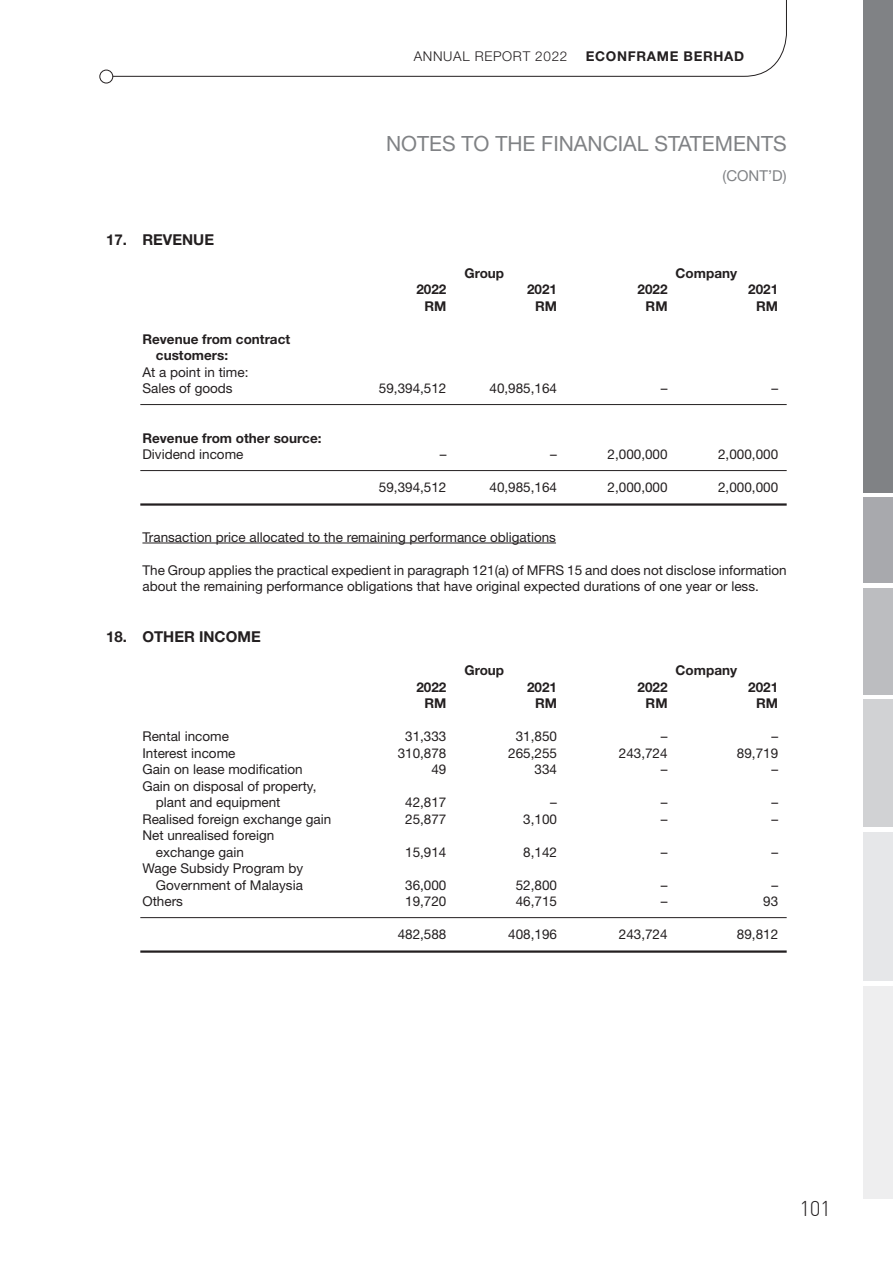
<style>
.page{position:relative;width:893px;height:1263px;background:#fff}
.page>*{position:absolute;margin:0;border:0;box-sizing:border-box;transform-origin:0 0}
.t1{font:21px "Helvetica Neue LT Std";color:#808285}
.t2{font:300 21px "DINCE";color:#231f20}
.t3{font:700 15px "Helvetica Neue LT Std";color:#231f20}
.t4{font:15px "Helvetica Neue LT Std";color:#808285}
.t5{font:13.5px/16.5px "Helvetica Neue LT Std";color:#231f20}
.t6{font:700 13.5px/16.5px "Helvetica Neue LT Std";color:#231f20}
.t7{font:300 13.5px "Helvetica Neue LT Std";letter-spacing:.05em;color:#231f20}
.t8{font:700 13.5px "Helvetica Neue LT Std";letter-spacing:.05em;color:#231f20}
.s1{font-weight:400}
</style>
<div class="page">
<div style="left:863px;top:986px;width:30px;height:213px;background:#eeeeef"></div>
<div style="left:863px;top:832px;width:30px;height:149px;background:#e6e7e9"></div>
<div style="left:863px;top:699px;width:30px;height:128px;background:#d1d2d4"></div>
<div style="left:863px;top:588px;width:30px;height:106px;background:#bcbdc0"></div>
<div style="left:863px;top:498px;width:30px;height:85px;background:#a8a9ad"></div>
<div style="left:863px;top:0;width:30px;height:492px;background:#808285"></div>
<svg style="left:106px;top:0;width:681px;height:77px"></svg>
<div style="left:100px;top:70px;width:13px;height:13px;background:#fff;border-radius:50%"></div>
<div style="left:99px;top:70px;width:14px;height:13px;border:1px solid #231f20;border-radius:50%"></div>
<hr style="left:140px;top:404px;width:647px;height:1px;background:#231f20">
<hr style="left:140px;top:470px;width:647px;height:1px;background:#231f20">
<hr style="left:140px;top:503px;width:647px;height:3px;background:#231f20">
<hr style="left:142px;top:543px;width:414px;height:1px;background:#231f20">
<hr style="left:140px;top:917px;width:647px;height:1px;background:#231f20">
<hr style="left:140px;top:950px;width:647px;height:3px;background:#231f20">
<p class="t7" style="left:414px;top:48px;width:155px">ANNUAL REPORT 2022</p>
<p class="t8" style="left:586px;top:48px;width:160px">ECONFRAME BERHAD</p>
<p class="t3" style="left:106px;top:230px;width:109px">17. REVENUE</p>
<p class="t1" style="left:386px;top:131px;width:402px">NOTES TO THE FINANCIAL STATEMENTS</p>
<p class="t4" style="left:722px;top:166px;width:16px">(cont</p>
<p class="t4" style="left:768px;top:166px;width:20px">’d)</p>
<p class="t6" style="left:464px;top:264px;width:41px">Group</p>
<p class="t6" style="left:676px;top:264px;width:63px">Company</p>
<p class="t6" style="left:416px;top:281px;width:32px">2022</p>
<p class="t6" style="left:527px;top:281px;width:32px">2021</p>
<p class="t6" style="left:638px;top:281px;width:32px">2022</p>
<p class="t6" style="left:748px;top:281px;width:32px">2021</p>
<p class="t6" style="left:424px;top:297px;width:23px">RM</p>
<p class="t6" style="left:535px;top:297px;width:23px">RM</p>
<p class="t6" style="left:646px;top:297px;width:23px">RM</p>
<p class="t6" style="left:756px;top:297px;width:23px">RM</p>
<p class="t6" style="left:142px;top:330px;width:149px">Revenue from contract</p>
<p class="t6" style="left:156px;top:347px;width:74px">customers:</p>
<p class="t5" style="left:142px;top:363px;width:108px">At a point in time:</p>
<p class="t5" style="left:142px;top:380px;width:92px">Sales of goods</p>
<p class="t5" style="left:379px;top:380px;width:69px">59,394,512</p>
<p class="t5" style="left:489px;top:380px;width:69px">40,985,164</p>
<p class="t5" style="left:661px;top:380px;width:8px">–</p>
<p class="t5" style="left:771px;top:380px;width:8px">–</p>
<p class="t6" style="left:142px;top:429px;width:181px">Revenue from other source:<br><span class="s1">Dividend income</span></p>
<p class="t5" style="left:440px;top:446px;width:8px">–</p>
<p class="t5" style="left:550px;top:446px;width:8px">–</p>
<p class="t5" style="left:608px;top:446px;width:62px">2,000,000</p>
<p class="t5" style="left:718px;top:446px;width:62px">2,000,000</p>
<p class="t5" style="left:379px;top:479px;width:69px">59,394,512</p>
<p class="t5" style="left:489px;top:479px;width:69px">40,985,164</p>
<p class="t5" style="left:608px;top:479px;width:62px">2,000,000</p>
<p class="t5" style="left:718px;top:479px;width:62px">2,000,000</p>
<p class="t5" style="left:142px;top:528px;width:415px">Transaction price allocated to the remaining performance obligations</p>
<p class="t5" style="left:142px;top:561px;width:646px">The Group applies the practical expedient in paragraph 121(a) of MFRS 15 and does not disclose information about the remaining performance obligations that have original expected durations of one year or less.</p>
<p class="t3" style="left:106px;top:627px;width:156px">18. OTHER INCOME</p>
<p class="t6" style="left:464px;top:662px;width:41px">Group</p>
<p class="t6" style="left:676px;top:662px;width:63px">Company</p>
<p class="t6" style="left:416px;top:678px;width:32px">2022</p>
<p class="t6" style="left:527px;top:678px;width:32px">2021</p>
<p class="t6" style="left:638px;top:678px;width:32px">2022</p>
<p class="t6" style="left:748px;top:678px;width:32px">2021</p>
<p class="t6" style="left:424px;top:695px;width:23px">RM</p>
<p class="t6" style="left:535px;top:695px;width:23px">RM</p>
<p class="t6" style="left:646px;top:695px;width:23px">RM</p>
<p class="t6" style="left:756px;top:695px;width:23px">RM</p>
<p class="t5" style="left:142px;top:728px;width:88px">Rental income</p>
<p class="t5" style="left:405px;top:728px;width:43px">31,333</p>
<p class="t5" style="left:516px;top:728px;width:43px">31,850</p>
<p class="t5" style="left:661px;top:728px;width:8px">–</p>
<p class="t5" style="left:771px;top:728px;width:8px">–</p>
<p class="t5" style="left:142px;top:744px;width:95px">Interest income</p>
<p class="t5" style="left:398px;top:744px;width:50px">310,878</p>
<p class="t5" style="left:508px;top:744px;width:50px">265,255</p>
<p class="t5" style="left:619px;top:744px;width:50px">243,724</p>
<p class="t5" style="left:737px;top:744px;width:43px">89,719</p>
<p class="t5" style="left:142px;top:761px;width:162px">Gain on lease modification</p>
<p class="t5" style="left:431px;top:761px;width:17px">49</p>
<p class="t5" style="left:534px;top:761px;width:24px">334</p>
<p class="t5" style="left:661px;top:761px;width:8px">–</p>
<p class="t5" style="left:771px;top:761px;width:8px">–</p>
<p class="t5" style="left:156px;top:777px;width:162px;text-indent:-13px">Gain on disposal of property, plant and equipment</p>
<p class="t5" style="left:405px;top:794px;width:43px">42,817</p>
<p class="t5" style="left:550px;top:794px;width:8px">–</p>
<p class="t5" style="left:661px;top:794px;width:8px">–</p>
<p class="t5" style="left:771px;top:794px;width:8px">–</p>
<p class="t5" style="left:142px;top:810px;width:190px">Realised foreign exchange gain</p>
<p class="t5" style="left:405px;top:810px;width:43px">25,877</p>
<p class="t5" style="left:523px;top:810px;width:35px">3,100</p>
<p class="t5" style="left:661px;top:810px;width:8px">–</p>
<p class="t5" style="left:771px;top:810px;width:8px">–</p>
<p class="t5" style="left:156px;top:827px;width:120px;text-indent:-13px">Net unrealised foreign exchange gain</p>
<p class="t5" style="left:405px;top:843px;width:43px">15,914</p>
<p class="t5" style="left:523px;top:843px;width:35px">8,142</p>
<p class="t5" style="left:661px;top:843px;width:8px">–</p>
<p class="t5" style="left:771px;top:843px;width:8px">–</p>
<p class="t5" style="left:142px;top:860px;width:162px;text-align:right">Wage Subsidy Program by<br>Government of Malaysia</p>
<p class="t5" style="left:405px;top:876px;width:43px">36,000</p>
<p class="t5" style="left:516px;top:876px;width:43px">52,800</p>
<p class="t5" style="left:661px;top:876px;width:8px">–</p>
<p class="t5" style="left:771px;top:876px;width:8px">–</p>
<p class="t5" style="left:142px;top:893px;width:42px">Others</p>
<p class="t5" style="left:405px;top:893px;width:43px">19,720</p>
<p class="t5" style="left:516px;top:893px;width:43px">46,715</p>
<p class="t5" style="left:661px;top:893px;width:8px">–</p>
<p class="t5" style="left:763px;top:893px;width:17px">93</p>
<p class="t5" style="left:398px;top:926px;width:50px">482,588</p>
<p class="t5" style="left:508px;top:926px;width:50px">408,196</p>
<p class="t5" style="left:619px;top:926px;width:50px">243,724</p>
<p class="t5" style="left:737px;top:926px;width:43px">89,812</p>
<p class="t2" style="left:799px;top:1196px;width:33px">101</p>
</div>
